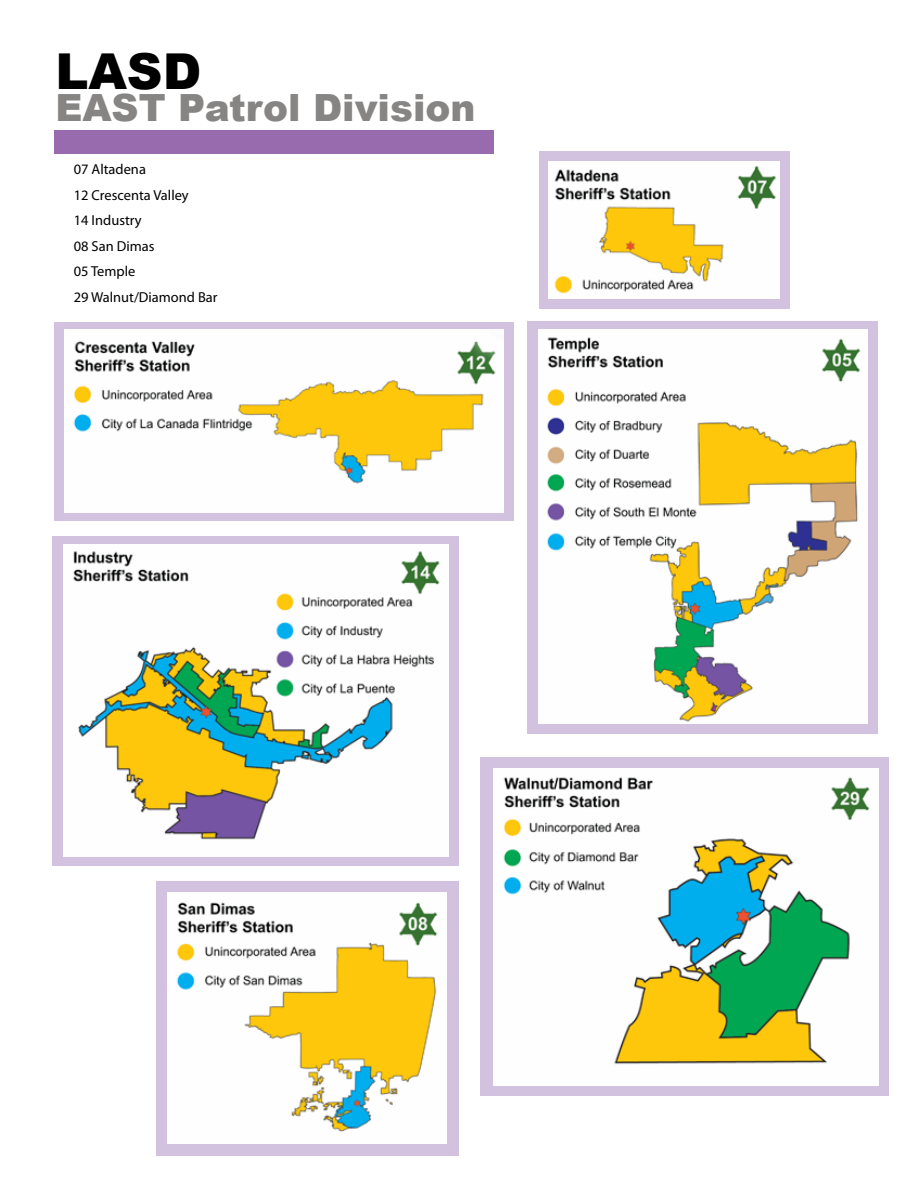
<style>
.page{position:relative;width:918px;height:1188px;background:#fff}
.page>*{position:absolute;margin:0;border:0;box-sizing:border-box;transform-origin:0 0}
.t1{font:900 49.5px "Arial";color:#000}
.t2{font:900 37.5px "Arial";color:#878484}
.t3{font:14.4px/25.5px "Myriad Pro";color:#000}
</style>
<div class="page">
<div style="left:54px;top:130px;width:440px;height:23px;background:#986bae"></div>
<div style="left:539px;top:151px;width:250px;height:158px;background:#d2c2df"></div>
<div style="left:54px;top:322px;width:460px;height:198px;background:#d2c2df"></div>
<div style="left:528px;top:322px;width:350px;height:412px;background:#d2c2df"></div>
<div style="left:481px;top:758px;width:408px;height:338px;background:#d2c2df"></div>
<div style="left:53px;top:536px;width:406px;height:330px;background:#d2c2df"></div>
<div style="left:157px;top:881px;width:302px;height:275px;background:#d2c2df"></div>
<img style="left:549px;top:161px;width:231px;height:137px">
<img style="left:65px;top:330px;width:438px;height:182px">
<img style="left:64px;top:545px;width:384px;height:312px">
<img style="left:168px;top:893px;width:279px;height:251px">
<img style="left:539px;top:330px;width:328px;height:394px">
<img style="left:494px;top:768px;width:384px;height:318px">
<h1 class="t1" style="left:55px;top:36px;width:147px">LASD</h1>
<h2 class="t2" style="left:55px;top:80px;width:422px">EAST Patrol Division</h2>
<p class="t3" style="left:74px;top:156px;width:145px">07 Altadena<br>12 Crescenta Valley<br>14 Industry<br>08 San Dimas<br>05 Temple<br>29 Walnut/Diamond Bar</p>
</div>
